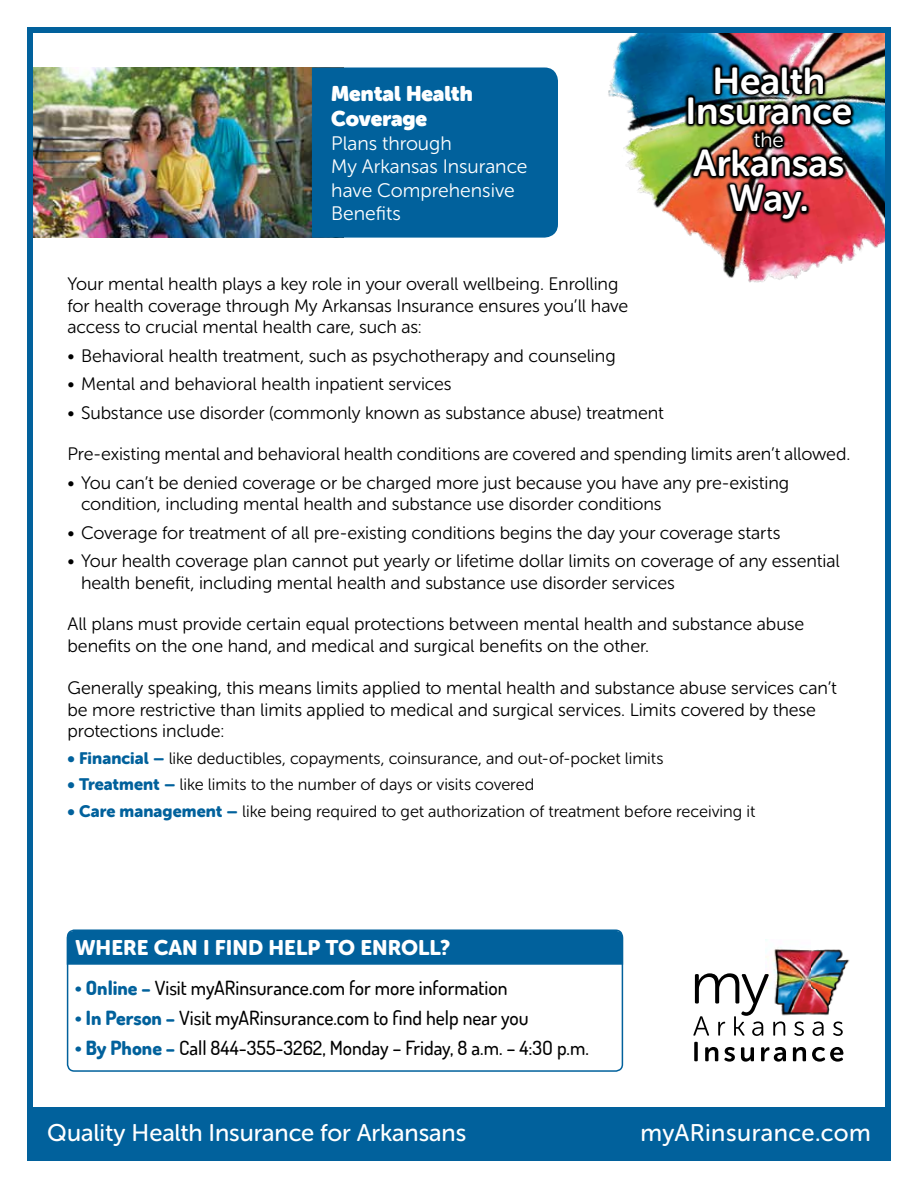
<style>
.page{position:relative;width:918px;height:1188px;background:#fff}
.page>*{position:absolute;margin:0;border:0;box-sizing:border-box;transform-origin:0 0}
.t1{font:37.35px/30.2px "Museo Sans Rounded 700";letter-spacing:-.005em;color:#fff;text-align:center}
.t2{font:24px "Museo Sans Rounded 500";color:#fff}
.t3{font:24px "Museo Sans Rounded 500";letter-spacing:.02em;color:#fff}
.t4{font:21px "Museo Sans Rounded 900";letter-spacing:.005em;color:#fff}
.t5{font:21px/25.2px "Museo Sans W01 Rounded 1000";color:#fff}
.t6{font:20.7px "Museo Sans Rounded 300";color:#fff}
.t7{font:500 19.5px "Dosis";color:#000}
.t8{font:19.5px/23.4px "Museo Sans Rounded 300";color:#fff}
.t9{font:18px/21.6px "Museo Sans Rounded 300";letter-spacing:-.005em;color:#000}
.t10{font:16.5px "Museo Sans Rounded 300";letter-spacing:-.005em;color:#000}
.s1{font-family:"Museo Sans Rounded 900";color:#01619c}
.s2{font-weight:800;color:#01619c}
</style>
<div class="page">
<img style="left:34px;top:68px;width:278px;height:170px">
<div style="left:66px;top:930px;width:558px;height:35px;background:#01619c"></div>
<div style="left:67px;top:929px;width:556px;height:143px;border:2px solid #01619c;border-radius:7px"></div>
<img style="left:766px;top:939px;width:84px;height:77px">
<svg style="left:694px;top:1042px;width:4px;height:19px"></svg>
<svg style="left:705px;top:1047px;width:13px;height:14px"></svg>
<svg style="left:724px;top:1047px;width:11px;height:15px"></svg>
<svg style="left:741px;top:1047px;width:13px;height:15px"></svg>
<svg style="left:761px;top:1047px;width:25px;height:15px"></svg>
<svg style="left:793px;top:1047px;width:13px;height:14px"></svg>
<svg style="left:812px;top:1047px;width:31px;height:15px"></svg>
<svg style="left:693px;top:973px;width:92px;height:63px"></svg>
<svg style="left:794px;top:1021px;width:10px;height:15px"></svg>
<svg style="left:813px;top:1021px;width:11px;height:15px"></svg>
<svg style="left:833px;top:1021px;width:10px;height:15px"></svg>
<div style="left:27px;top:1107px;width:864px;height:54px;background:#01619c"></div>
<div style="left:312px;top:68px;width:246px;height:170px;background:#01619c"></div>
<img style="left:608px;top:34px;width:276px;height:249px">
<div style="left:27px;top:27px;width:864px;height:1134px;border:6px solid #01619c"></div>
<svg style="left:684px;top:63px;width:171px;height:161px;background:#8f7060"></svg>
<div style="left:687px;top:96px;width:8px;height:29px;border:3px solid #000;border-radius:2px"></div>
<img style="left:690px;top:64px;width:164px;height:158px">
<div style="left:801px;top:205px;width:7px;height:8px;border:3px solid #000;border-radius:2px"></div>
<p class="t5" style="left:331px;top:81px;width:143px">Mental Health<br>Coverage</p>
<p class="t8" style="left:331px;top:132px;width:198px">Plans through<br>My Arkansas Insurance have Comprehensive<br>Benefits</p>
<h1 class="t1" style="left:686px;top:66px;width:168px">Health<br>Insurance</h1>
<p class="t6" style="left:754px;top:128px;width:31px">the</p>
<h1 class="t1" style="left:693px;top:145px;width:153px;line-height:35.4px">Arkansas<br>Way.</h1>
<p class="t9" style="left:68px;top:273px;width:562px">Your mental health plays a key role in your overall wellbeing. Enrolling for health coverage through My Arkansas Insurance ensures you’ll have access to crucial mental health care, such as:</p>
<p class="t9" style="left:68px;top:345px;width:550px">• Behavioral health treatment, such as psychotherapy and counseling</p>
<p class="t9" style="left:68px;top:373px;width:386px">• Mental and behavioral health inpatient services</p>
<p class="t9" style="left:68px;top:402px;width:598px">• Substance use disorder (commonly known as substance abuse) treatment</p>
<p class="t9" style="left:68px;top:444px;width:784px">Pre-existing mental and behavioral health conditions are covered and spending limits aren’t allowed.</p>
<p class="t9" style="left:81px;top:472px;width:710px;text-indent:-14px">• You can’t be denied coverage or be charged more just because you have any pre-existing condition, including mental health and substance use disorder conditions</p>
<p class="t9" style="left:68px;top:522px;width:715px">• Coverage for treatment of all pre-existing conditions begins the day your coverage starts</p>
<p class="t9" style="left:81px;top:550px;width:760px;text-indent:-14px">• Your health coverage plan cannot put yearly or lifetime dollar limits on coverage of any essential health benefit, including mental health and substance use disorder services</p>
<p class="t9" style="left:68px;top:614px;width:738px">All plans must provide certain equal protections between mental health and substance abuse benefits on the one hand, and medical and surgical benefits on the other.</p>
<p class="t9" style="left:68px;top:677px;width:771px">Generally speaking, this means limits applied to mental health and substance abuse services can’t be more restrictive than limits applied to medical and surgical services. Limits covered by these protections include:</p>
<p class="t10" style="left:68px;top:749px;width:597px"><span class="s1">• Financial –</span> like deductibles, copayments, coinsurance, and out-of-pocket limits</p>
<p class="t10" style="left:68px;top:776px;width:468px"><span class="s1">• Treatment –</span> like limits to the number of days or visits covered</p>
<p class="t10" style="left:68px;top:802px;width:689px"><span class="s1">• Care management –</span> like being required to get authorization of treatment before receiving it</p>
<p class="t4" style="left:75px;top:936px;width:377px">WHERE CAN I FIND HELP TO ENROLL?</p>
<p class="t7" style="left:75px;top:975px;width:434px"><span class="s2">• Online –</span> Visit myARinsurance.com for more information</p>
<p class="t7" style="left:75px;top:1005px;width:455px"><span class="s2">• In Person –</span> Visit myARinsurance.com to find help near you</p>
<p class="t7" style="left:75px;top:1035px;width:515px"><span class="s2">• By Phone –</span> Call 844-355-3262, Monday – Friday, 8 a.m. – 4:3O p.m.</p>
<h2 class="t2" style="left:47px;top:1120px;width:421px">Quality Health Insurance for Arkansans</h2>
<h2 class="t3" style="left:641px;top:1120px;width:232px">myARinsurance.com</h2>
</div>
